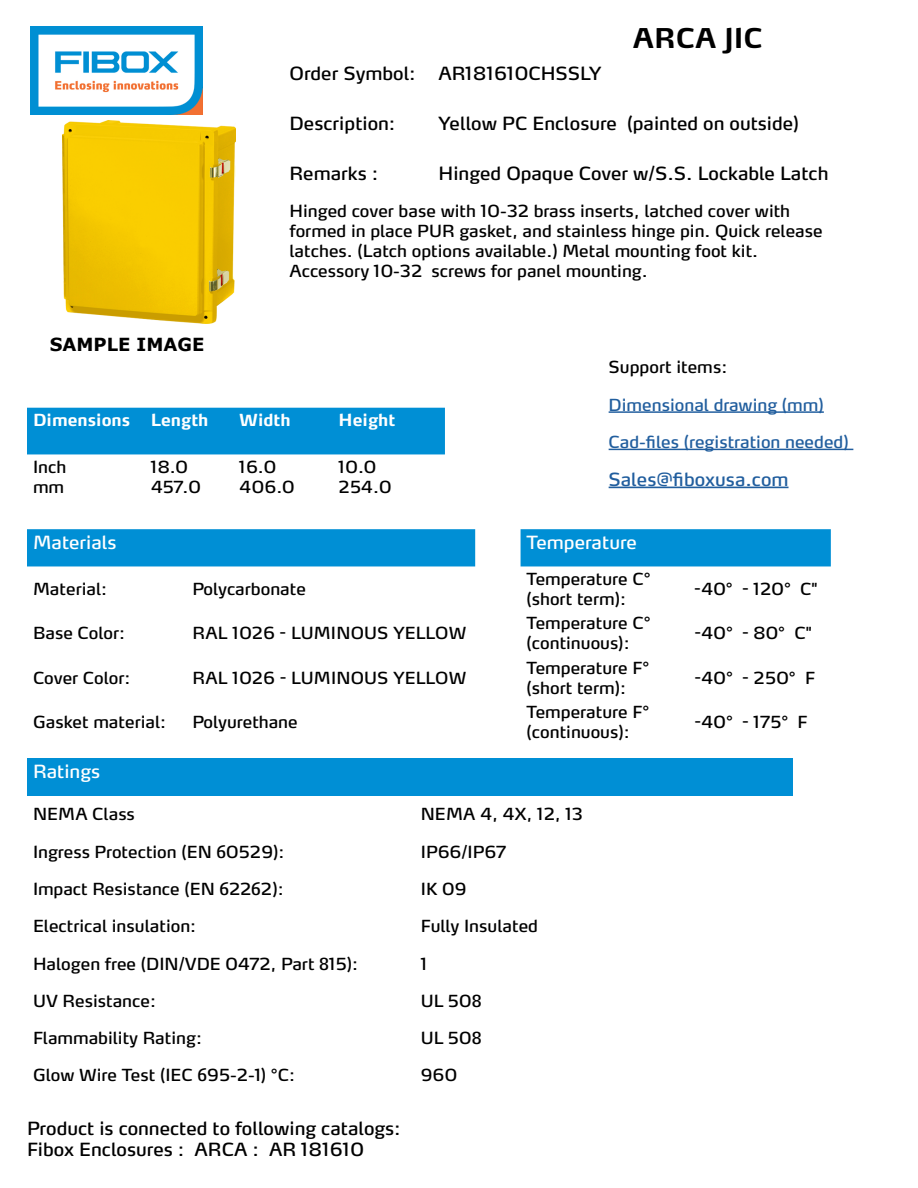
<style>
.page{position:relative;width:918px;height:1188px;background:#fff}
.page>*{position:absolute;margin:0;border:0;box-sizing:border-box;transform-origin:0 0}
.t1{font:700 27px "Max Pro";color:#000}
.t2{font:18px/21.6px "Max Pro";color:#000}
.t3{font:18px "Max Pro";color:#fff}
.t4{font:18px "Max Pro";color:#215e9e}
.t5{font:700 18px "Verdana";color:#000}
.t6{font:16.5px/19.8px "Max Pro";color:#000}
.t7{font:16.5px "Max Pro";color:#215e9e}
.t8{font:700 16.5px "Max Pro";color:#fff}
</style>
<div class="page">
<img style="left:30px;top:27px;width:172px;height:87px">
<img style="left:62px;top:121px;width:174px;height:203px">
<div style="left:27px;top:408px;width:418px;height:46px;background:#008fd5"></div>
<svg style="left:27px;top:529px;width:804px;height:37px;background:#0f95d7"></svg>
<div style="left:27px;top:758px;width:766px;height:37px;background:#008fd5"></div>
<hr style="left:609px;top:411px;width:215px;height:2px;background:#215e9e">
<hr style="left:609px;top:449px;width:244px;height:1px;background:#215e9e">
<hr style="left:609px;top:487px;width:180px;height:1px;background:#215e9e">
<h1 class="t1" style="left:633px;top:15px;width:131px">ARCA JIC</h1>
<p class="t5" style="left:50px;top:332px;width:156px">SAMPLE IMAGE</p>
<p class="t2" style="left:290px;top:60px;width:128px">Order Symbol:</p>
<p class="t2" style="left:439px;top:60px;width:164px">AR181610CHSSLY</p>
<p class="t2" style="left:289px;top:111px;width:107px">Description:</p>
<p class="t2" style="left:439px;top:111px;width:362px">Yellow PC Enclosure (painted on outside)</p>
<p class="t2" style="left:289px;top:161px;width:90px">Remarks :</p>
<p class="t2" style="left:439px;top:161px;width:391px">Hinged Opaque Cover w/S.S. Lockable Latch</p>
<p class="t6" style="left:290px;top:200px;width:535px">Hinged cover base with 10-32 brass inserts, latched cover with formed in place PUR gasket, and stainless hinge pin. Quick release latches. (Latch options available.) Metal mounting foot kit.<br>Accessory 10-32 screws for panel mounting.</p>
<p class="t8" style="left:33px;top:407px;width:177px">Dimensions Length</p>
<p class="t8" style="left:239px;top:407px;width:53px">Width</p>
<p class="t8" style="left:339px;top:407px;width:58px">Height</p>
<p class="t6" style="left:33px;top:456px;width:35px">Inch mm</p>
<p class="t6" style="left:151px;top:456px;width:52px">18.0<br>457.0</p>
<p class="t6" style="left:239px;top:456px;width:57px">16.0<br>406.0</p>
<p class="t6" style="left:339px;top:456px;width:55px">10.0<br>254.0</p>
<p class="t6" style="left:609px;top:356px;width:120px">Support items:</p>
<p class="t7" style="left:609px;top:391px;width:217px">Dimensional drawing (mm)</p>
<p class="t7" style="left:609px;top:428px;width:242px">Cad-files (registration needed)</p>
<p class="t4" style="left:609px;top:465px;width:181px">Sales@fiboxusa.com</p>
<p class="t3" style="left:33px;top:528px;width:85px">Materials</p>
<p class="t3" style="left:527px;top:528px;width:112px">Temperature</p>
<p class="t6" style="left:33px;top:577px;width:76px">Material:</p>
<p class="t6" style="left:192px;top:577px;width:115px">Polycarbonate</p>
<p class="t6" style="left:527px;top:568px;width:126px">Temperature C° (short term):</p>
<p class="t6" style="left:694px;top:577px;width:125px">-40° - 120° C"</p>
<p class="t6" style="left:33px;top:622px;width:94px">Base Color:</p>
<p class="t6" style="left:192px;top:622px;width:276px">RAL 1026 - LUMINOUS YELLOW</p>
<p class="t6" style="left:527px;top:612px;width:126px">Temperature C° (continuous):</p>
<p class="t6" style="left:694px;top:622px;width:119px">-40° - 80° C"</p>
<p class="t6" style="left:33px;top:666px;width:99px">Cover Color:</p>
<p class="t6" style="left:192px;top:666px;width:276px">RAL 1026 - LUMINOUS YELLOW</p>
<p class="t6" style="left:527px;top:656px;width:124px">Temperature F° (short term):</p>
<p class="t6" style="left:694px;top:666px;width:122px">-40° - 250° F</p>
<p class="t6" style="left:33px;top:711px;width:135px">Gasket material:</p>
<p class="t6" style="left:192px;top:711px;width:107px">Polyurethane</p>
<p class="t6" style="left:527px;top:701px;width:124px">Temperature F° (continuous):</p>
<p class="t6" style="left:694px;top:711px;width:115px">-40° - 175° F</p>
<p class="t3" style="left:33px;top:757px;width:69px">Ratings</p>
<p class="t6" style="left:33px;top:803px;width:103px">NEMA Class</p>
<p class="t6" style="left:421px;top:803px;width:163px">NEMA 4, 4X, 12, 13</p>
<p class="t6" style="left:33px;top:840px;width:253px">Ingress Protection (EN 60529):</p>
<p class="t6" style="left:421px;top:840px;width:87px">IP66/IP67</p>
<p class="t6" style="left:33px;top:877px;width:252px">Impact Resistance (EN 62262):</p>
<p class="t6" style="left:421px;top:877px;width:47px">IK 09</p>
<p class="t6" style="left:33px;top:915px;width:165px">Electrical insulation:</p>
<p class="t6" style="left:421px;top:915px;width:119px">Fully Insulated</p>
<p class="t6" style="left:33px;top:952px;width:327px">Halogen free (DIN/VDE 0472, Part 815):</p>
<p class="t6" style="left:421px;top:952px;width:8px">1</p>
<p class="t6" style="left:33px;top:989px;width:125px">UV Resistance:</p>
<p class="t6" style="left:421px;top:989px;width:62px">UL 508</p>
<p class="t6" style="left:33px;top:1027px;width:170px">Flammability Rating:</p>
<p class="t6" style="left:421px;top:1027px;width:62px">UL 508</p>
<p class="t6" style="left:33px;top:1064px;width:264px">Glow Wire Test (IEC 695-2-1) °C:</p>
<p class="t6" style="left:421px;top:1064px;width:38px">960</p>
<p class="t2" style="left:27px;top:1116px;width:375px">Product is connected to following catalogs:<br>Fibox Enclosures : ARCA : AR 181610</p>
</div>
